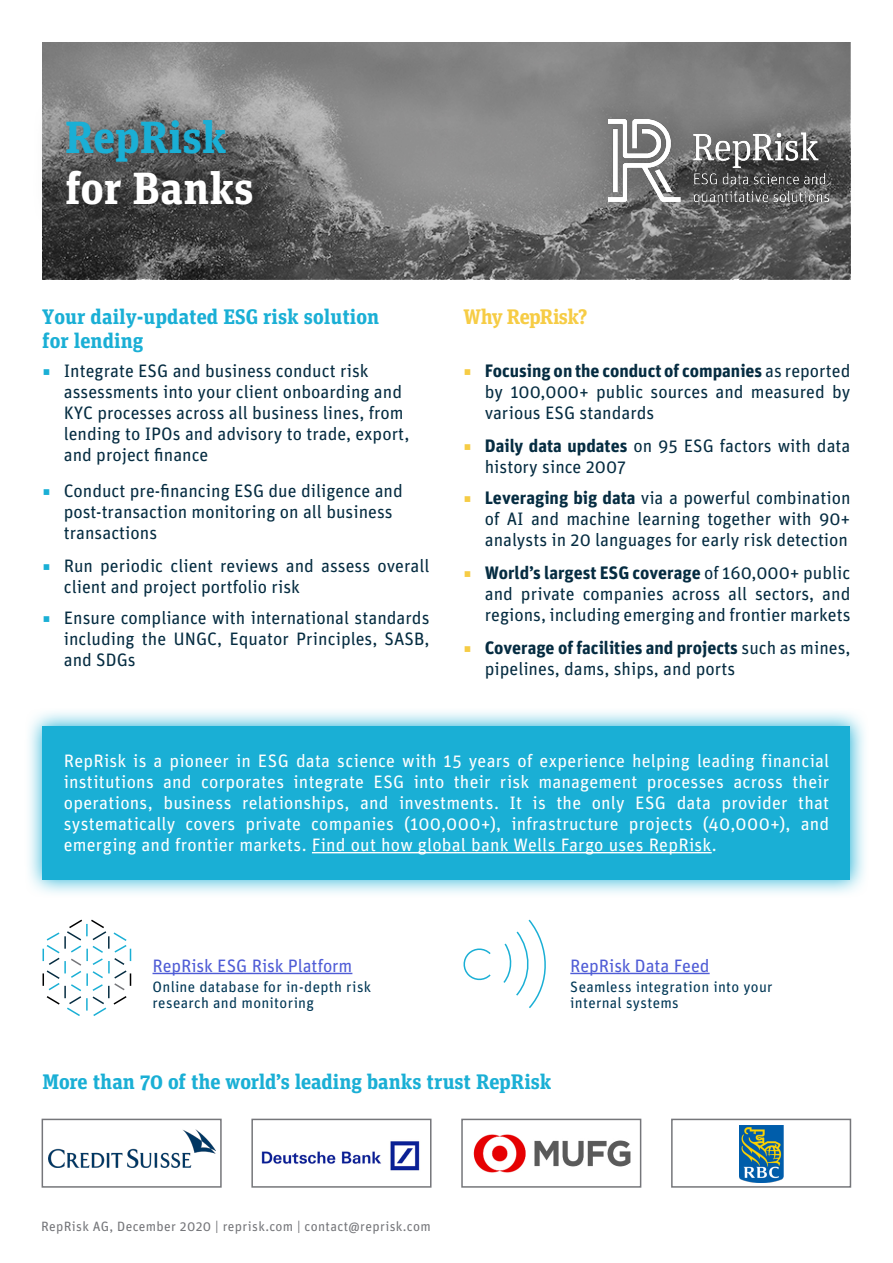
<style>
.page{position:relative;width:893px;height:1263px;background:#fff}
.page>*{position:absolute;margin:0;border:0;box-sizing:border-box;transform-origin:0 0}
.t1{font:700 45px "Unit Slab OT";color:#fff}
.t2{font:700 45px "Unit Slab OT";letter-spacing:-.005em;color:#1aafd5}
.t3{font:700 21px "Unit Slab OT";color:#1aafd5}
.t4{font:700 21px "Unit Slab OT";letter-spacing:-.03em;color:#f6cc45}
.t5{font:18px/21px "Unit OT";color:#052c41}
.t6{font:18px/21px "Unit OT";letter-spacing:.01em;color:#fff;text-align:justify}
.t7{font:18px "Unit OT";letter-spacing:-.005em;color:#4f5cd6}
.t8{font:15px/16.5px "Unit OT";letter-spacing:.02em;color:#003755}
.t9{font:13.5px "Unit OT";letter-spacing:.025em;color:#75767a}
.s1{color:#1aafd5}
.s2{color:#f6cc45}
.s3{font-weight:700}
</style>
<div class="page">
<hr style="left:153px;top:973px;width:199px;height:1px;background:#4f5cd6">
<svg style="left:43px;top:919px;width:88px;height:97px"></svg>
<hr style="left:570px;top:973px;width:140px;height:1px;background:#4f5cd6">
<svg style="left:463px;top:919px;width:83px;height:89px"></svg>
<img style="left:48px;top:1130px;width:168px;height:37px">
<div style="left:42px;top:1119px;width:180px;height:69px;border:2px solid #75767a"></div>
<img style="left:261px;top:1141px;width:159px;height:30px">
<div style="left:251px;top:1119px;width:180px;height:69px;border:2px solid #75767a"></div>
<img style="left:473px;top:1134px;width:158px;height:39px">
<div style="left:461px;top:1119px;width:180px;height:69px;border:2px solid #75767a"></div>
<img style="left:739px;top:1125px;width:44px;height:58px">
<div style="left:671px;top:1119px;width:180px;height:69px;border:2px solid #75767a"></div>
<svg style="left:43px;top:43px;width:807px;height:236px;background:#787878"></svg>
<div style="left:31px;top:85px;width:257px;height:157px;background:#000;opacity:.6"></div>
<div style="left:574px;top:82px;width:287px;height:156px;background:#000;opacity:.6"></div>
<img style="left:608px;top:119px;width:221px;height:85px">
<svg style="left:29px;top:712px;width:836px;height:182px;background:#c4eaf3"></svg>
<div style="left:43px;top:726px;width:807px;height:153px;background:#1aafd5"></div>
<hr style="left:312px;top:852px;width:400px;height:1px;background:#fff">
<h1 class="t2" style="left:65px;top:109px;width:163px">RepRisk</h1>
<h1 class="t1" style="left:65px;top:160px;width:190px">for Banks</h1>
<p class="t3" style="left:42px;top:303px;width:338px">Your daily-updated ESG risk solution</p>
<p class="t4" style="left:463px;top:303px;width:126px">Why RepRisk?</p>
<p class="t3" style="left:42px;top:327px;width:103px">for lending</p>
<p class="t5" style="left:64px;top:360px;width:347px;text-indent:-21px"><span class="s1">◾</span> Integrate ESG and business conduct risk assessments into your client onboarding and KYC processes across all business lines, from lending to IPOs and advisory to trade, export, and project finance</p>
<p class="t5" style="left:64px;top:480px;width:341px;text-indent:-21px"><span class="s1">◾</span> Conduct pre-financing ESG due diligence and post-transaction monitoring on all business transactions</p>
<p class="t5" style="left:64px;top:555px;width:367px;text-indent:-21px"><span class="s1">◾</span> Run periodic client reviews and assess overall client and project portfolio risk</p>
<p class="t5" style="left:64px;top:607px;width:367px;text-align:justify;text-indent:-21px"><span class="s1">◾</span> Ensure compliance with international standards including the UNGC, Equator Principles, SASB, and SDGs</p>
<p class="t5" style="left:485px;top:360px;width:367px;text-align:justify;text-indent:-21px"><span class="s2">◾</span> <span class="s3">Focusing on the conduct of companies</span> as reported by 100,000+ public sources and measured by various ESG standards</p>
<p class="t5" style="left:485px;top:435px;width:367px;text-indent:-21px"><span class="s2">◾</span> <span class="s3">Daily data updates</span> on 95 ESG factors with data history since 2007</p>
<p class="t5" style="left:485px;top:487px;width:367px;text-align:justify;text-indent:-21px"><span class="s2">◾</span> <span class="s3">Leveraging big data</span> via a powerful combination of AI and machine learning together with 90+ analysts in 20 languages for early risk detection</p>
<p class="t5" style="left:485px;top:562px;width:367px;text-align:justify;text-indent:-21px"><span class="s2">◾</span> <span class="s3">World’s largest ESG coverage</span> of 160,000+ public and private companies across all sectors, and regions, including emerging and frontier markets</p>
<p class="t5" style="left:485px;top:637px;width:367px;text-indent:-21px"><span class="s2">◾</span> <span class="s3">Coverage of facilities and projects</span> such as mines, pipelines, dams, ships, and ports</p>
<p class="t6" style="left:64px;top:750px;width:767px">RepRisk is a pioneer in ESG data science with 15 years of experience helping leading financial institutions and corporates integrate ESG into their risk management processes across their operations, business relationships, and investments. It is the only ESG data provider that systematically covers private companies (100,000+), infrastructure projects (40,000+), and emerging and frontier markets. Find out how global bank Wells Fargo uses RepRisk.</p>
<p class="t7" style="left:153px;top:954px;width:201px">RepRisk ESG Risk Platform</p>
<p class="t8" style="left:153px;top:978px;width:220px">Online database for in-depth risk research and monitoring</p>
<p class="t7" style="left:570px;top:954px;width:141px">RepRisk Data Feed</p>
<p class="t8" style="left:570px;top:978px;width:204px">Seamless integration into your internal systems</p>
<p class="t3" style="left:43px;top:1068px;width:510px">More than 70 of the world’s leading banks trust RepRisk</p>
<p class="t9" style="left:41px;top:1218px;width:391px">RepRisk AG, December 2020 | reprisk.com | contact@reprisk.com</p>
</div>
